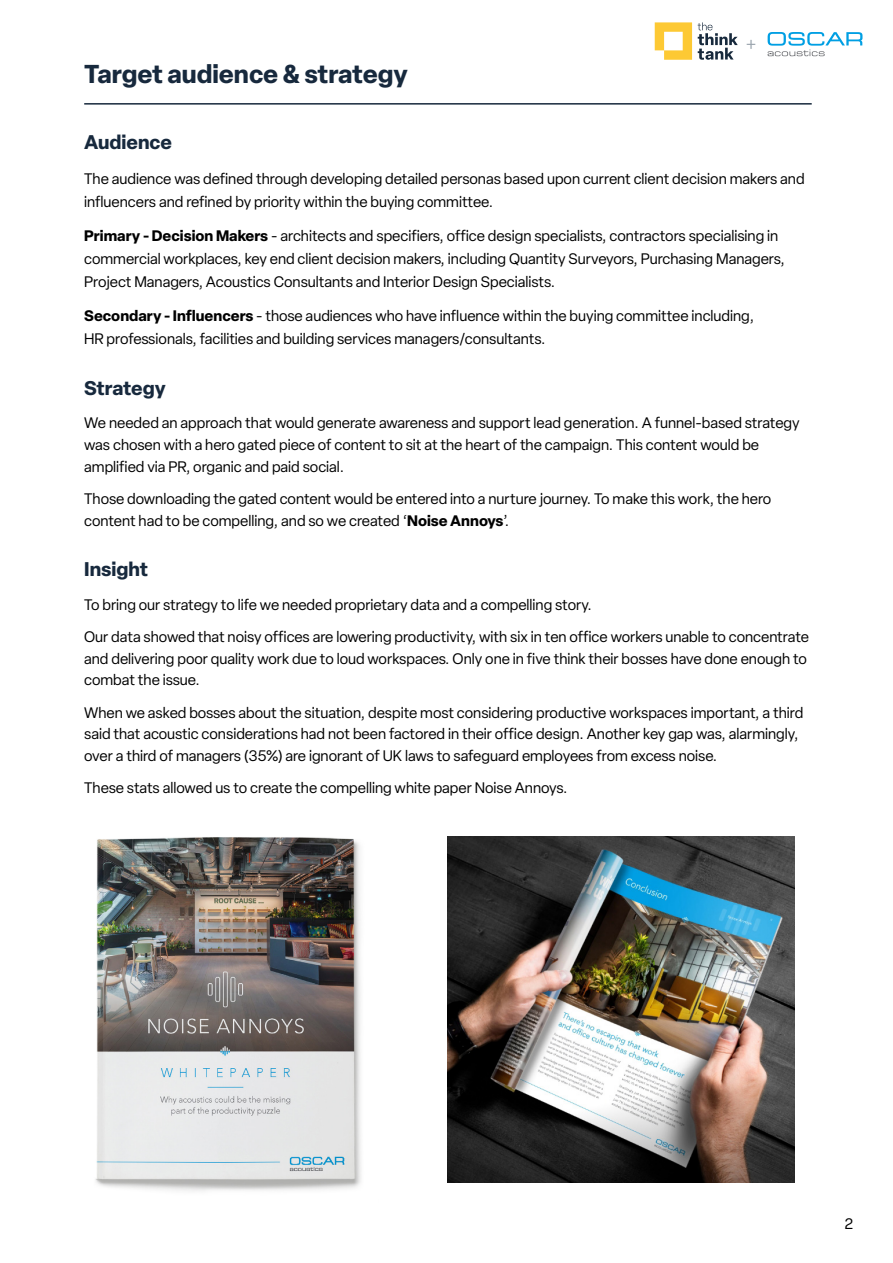
<style>
.page{position:relative;width:893px;height:1263px;background:#fff}
.page>*{position:absolute;margin:0;border:0;box-sizing:border-box;transform-origin:0 0}
.t1{font:700 25.5px "Elza";color:#17293d}
.t2{font:22.5px "Acumin Pro Extra Cond";color:#9ba5ae}
.t3{font:700 19.5px "Elza";color:#17293d}
.t4{font:15px/21.8px "Elza";color:#000}
.s1{font-weight:700}
</style>
<div class="page">
<svg style="left:655px;top:22px;width:37px;height:38px"></svg>
<svg style="left:698px;top:22px;width:40px;height:38px"></svg>
<svg style="left:768px;top:32px;width:94px;height:24px"></svg>
<hr style="left:84px;top:103px;width:728px;height:2px;background:#17293d">
<img style="left:95px;top:837px;width:266px;height:354px">
<img style="left:447px;top:836px;width:347px;height:347px">
<h1 class="t1" style="left:84px;top:56px;width:325px">Target audience &amp; strategy</h1>
<h2 class="t2" style="left:746px;top:29px;width:12px">+</h2>
<h3 class="t3" style="left:84px;top:128px;width:89px">Audience</h3>
<p class="t4" style="left:84px;top:167px;width:722px;line-height:23.2px">The audience was defined through developing detailed personas based upon current client decision makers and influencers and refined by priority within the buying committee.</p>
<p class="t4" style="left:84px;top:224px;width:702px;line-height:23.2px"><span class="s1">Primary - Decision Makers</span> - architects and specifiers, office design specialists, contractors specialising in commercial workplaces, key end client decision makers, including Quantity Surveyors, Purchasing Managers,<br>Project Managers, Acoustics Consultants and Interior Design Specialists.</p>
<p class="t4" style="left:84px;top:304px;width:671px;line-height:23.2px"><span class="s1">Secondary - Influencers</span> - those audiences who have influence within the buying committee including,<br>HR professionals, facilities and building services managers/consultants.</p>
<h3 class="t3" style="left:84px;top:374px;width:83px">Strategy</h3>
<p class="t4" style="left:84px;top:412px;width:717px">We needed an approach that would generate awareness and support lead generation. A funnel-based strategy was chosen with a hero gated piece of content to sit at the heart of the campaign. This content would be amplified via PR, organic and paid social.</p>
<p class="t4" style="left:84px;top:488px;width:689px">Those downloading the gated content would be entered into a nurture journey. To make this work, the hero content had to be compelling, and so we created ‘<span class="s1">Noise Annoys</span>’.</p>
<h3 class="t3" style="left:84px;top:555px;width:65px">Insight</h3>
<p class="t4" style="left:84px;top:588px;width:726px;line-height:32.2px">To bring our strategy to life we needed proprietary data and a compelling story.<br>Our data showed that noisy offices are lowering productivity, with six in ten office workers unable to concentrate</p>
<p class="t4" style="left:84px;top:647px;width:724px">and delivering poor quality work due to loud workspaces. Only one in five think their bosses have done enough to combat the issue.</p>
<p class="t4" style="left:84px;top:701px;width:721px">When we asked bosses about the situation, despite most considering productive workspaces important, a third said that acoustic considerations had not been factored in their office design. Another key gap was, alarmingly, over a third of managers (35%) are ignorant of UK laws to safeguard employees from excess noise.</p>
<p class="t4" style="left:84px;top:777px;width:485px">These stats allowed us to create the compelling white paper Noise Annoys.</p>
<p class="t4" style="left:845px;top:1213px;width:10px">2</p>
</div>
